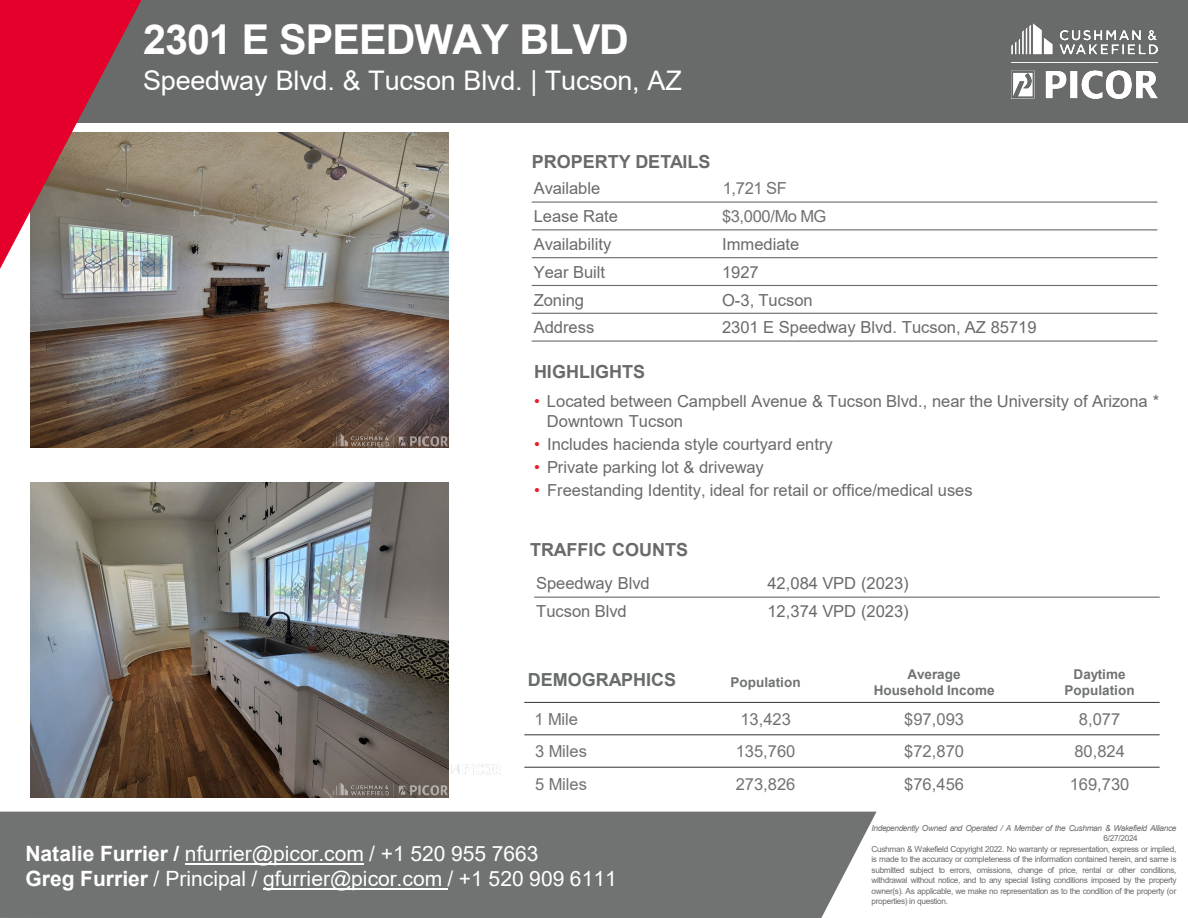
<style>
.page{position:relative;width:1188px;height:918px;background:#fff}
.page>*{position:absolute;margin:0;border:0;box-sizing:border-box;transform-origin:0 0}
.t1{font:700 41.25px "Arial";letter-spacing:-.02em;color:#fff}
.t2{font:27px "Arial";letter-spacing:-.005em;color:#fff}
.t3{font:21px/25.2px "Arial";color:#fff}
.t4{font:700 18px "Arial";color:#696b6b}
.t5{font:700 18px "Arial";color:#686b6b}
.t6{font:16.5px/19.8px "Arial";color:#696b6b}
.t7{font:16.5px "Arial";color:#707372}
.t8{font:700 13.5px/16.2px "Arial";color:#707372;text-align:center}
.t9{font:8.25px/10.5px "Arial";letter-spacing:-.04em;color:#696b6b}
.t10{font:italic 8.25px "Arial";letter-spacing:-.04em;color:#696b6b}
.s1{color:#ed1c2b}
.s2{font-weight:700}
</style>
<div class="page">
<div style="left:0;top:0;width:1188px;height:122px;background:#696b6b"></div>
<img style="left:1012px;top:23px;width:145px;height:76px">
<div style="left:0;top:812px;width:877px;height:106px;background:#707372"></div>
<hr style="left:185px;top:863px;width:179px;height:2px;background:#fff">
<hr style="left:263px;top:889px;width:184px;height:1px;background:#fff">
<hr style="left:534px;top:597px;width:626px;height:1px;background:#696b6b">
<hr style="left:532px;top:202px;width:625px;height:1px;background:#686b6b">
<hr style="left:532px;top:229px;width:625px;height:1px;background:#686b6b">
<hr style="left:532px;top:257px;width:625px;height:1px;background:#686b6b">
<hr style="left:532px;top:285px;width:625px;height:1px;background:#686b6b">
<hr style="left:532px;top:313px;width:625px;height:1px;background:#686b6b">
<hr style="left:532px;top:341px;width:625px;height:1px;background:#686b6b">
<img style="left:451px;top:764px;width:50px;height:11px">
<hr style="left:524px;top:702px;width:636px;height:1px;background:#343535">
<hr style="left:524px;top:735px;width:636px;height:1px;background:#343535">
<hr style="left:524px;top:767px;width:636px;height:1px;background:#343535">
<img style="left:31px;top:133px;width:418px;height:315px">
<svg style="left:0;top:0;width:141px;height:269px;background:#b94454"></svg>
<img style="left:31px;top:482px;width:418px;height:315px">
<img style="left:332px;top:433px;width:117px;height:15px">
<img style="left:332px;top:782px;width:117px;height:15px">
<p class="t1" style="left:143px;top:10px;width:487px">2301 E SPEEDWAY BLVD</p>
<p class="t2" style="left:143px;top:62px;width:540px">Speedway Blvd. &amp; Tucson Blvd. | Tucson, AZ</p>
<p class="t4" style="left:532px;top:149px;width:180px">PROPERTY DETAILS</p>
<p class="t6" style="left:534px;top:178px;width:68px">Available</p>
<p class="t7" style="left:723px;top:177px;width:66px">1,721 SF</p>
<p class="t6" style="left:534px;top:206px;width:86px">Lease Rate</p>
<p class="t7" style="left:722px;top:205px;width:106px">$3,000/Mo MG</p>
<p class="t6" style="left:534px;top:234px;width:79px">Availability</p>
<p class="t6" style="left:722px;top:234px;width:79px">Immediate</p>
<p class="t6" style="left:534px;top:262px;width:73px">Year Built</p>
<p class="t6" style="left:722px;top:262px;width:38px">1927</p>
<p class="t6" style="left:534px;top:290px;width:52px">Zoning</p>
<p class="t6" style="left:722px;top:290px;width:92px">O-3, Tucson</p>
<p class="t6" style="left:534px;top:318px;width:62px">Address</p>
<p class="t6" style="left:722px;top:318px;width:316px">2301 E Speedway Blvd. Tucson, AZ 85719</p>
<p class="t4" style="left:534px;top:359px;width:113px">HIGHLIGHTS</p>
<p class="t6" style="left:547px;top:392px;width:614px;text-indent:-13px"><span class="s1">•</span> Located between Campbell Avenue &amp; Tucson Blvd., near the University of Arizona *<br>Downtown Tucson</p>
<p class="t6" style="left:534px;top:434px;width:300px"><span class="s1">•</span> Includes hacienda style courtyard entry</p>
<p class="t6" style="left:534px;top:457px;width:231px"><span class="s1">•</span> Private parking lot &amp; driveway</p>
<p class="t6" style="left:534px;top:480px;width:440px"><span class="s1">•</span> Freestanding Identity, ideal for retail or office/medical uses</p>
<p class="t4" style="left:530px;top:537px;width:159px">TRAFFIC COUNTS</p>
<p class="t6" style="left:536px;top:574px;width:115px">Speedway Blvd</p>
<p class="t6" style="left:767px;top:574px;width:143px">42,084 VPD (2023)</p>
<p class="t6" style="left:536px;top:601px;width:92px">Tucson Blvd</p>
<p class="t6" style="left:767px;top:601px;width:143px">12,374 VPD (2023)</p>
<p class="t5" style="left:528px;top:667px;width:150px">DEMOGRAPHICS</p>
<p class="t8" style="left:731px;top:674px;width:71px">Population</p>
<p class="t8" style="left:908px;top:666px;width:55px">Average</p>
<p class="t8" style="left:874px;top:682px;width:122px">Household Income</p>
<p class="t8" style="left:1065px;top:666px;width:71px">Daytime<br>Population</p>
<p class="t7" style="left:534px;top:708px;width:45px">1 Mile</p>
<p class="t7" style="left:740px;top:708px;width:52px">13,423</p>
<p class="t7" style="left:904px;top:708px;width:61px">$97,093</p>
<p class="t7" style="left:1079px;top:708px;width:43px">8,077</p>
<p class="t7" style="left:535px;top:740px;width:53px">3 Miles</p>
<p class="t7" style="left:736px;top:740px;width:61px">135,760</p>
<p class="t7" style="left:904px;top:740px;width:61px">$72,870</p>
<p class="t7" style="left:1074px;top:740px;width:52px">80,824</p>
<p class="t7" style="left:535px;top:772px;width:53px">5 Miles</p>
<p class="t7" style="left:736px;top:772px;width:61px">273,826</p>
<p class="t7" style="left:904px;top:772px;width:61px">$76,456</p>
<p class="t7" style="left:1070px;top:772px;width:61px">169,730</p>
<h3 class="t3" style="left:26px;top:841px;width:593px"><span class="s2">Natalie Furrier /</span> nfurrier@picor.com / +1 520 955 7663<br><span class="s2">Greg Furrier</span> / Principal / gfurrier@picor.com / +1 520 909 6111</h3>
<p class="t10" style="left:872px;top:822px;width:307px">Independently Owned and Operated / A Member of the Cushman &amp; Wakefield Alliance</p>
<p class="t9" style="left:872px;top:833px;width:307px;text-indent:232px">6/27/2024<br>Cushman &amp; Wakefield Copyright 2022. No warranty or representation, express or implied, is made to the accuracy or completeness of the information contained herein, and same is submitted subject to errors, omissions, change of price, rental or other conditions, withdrawal without notice, and to any special listing conditions imposed by the property owner(s). As applicable, we make no representation as to the condition of the property (or properties) in question.</p>
</div>
